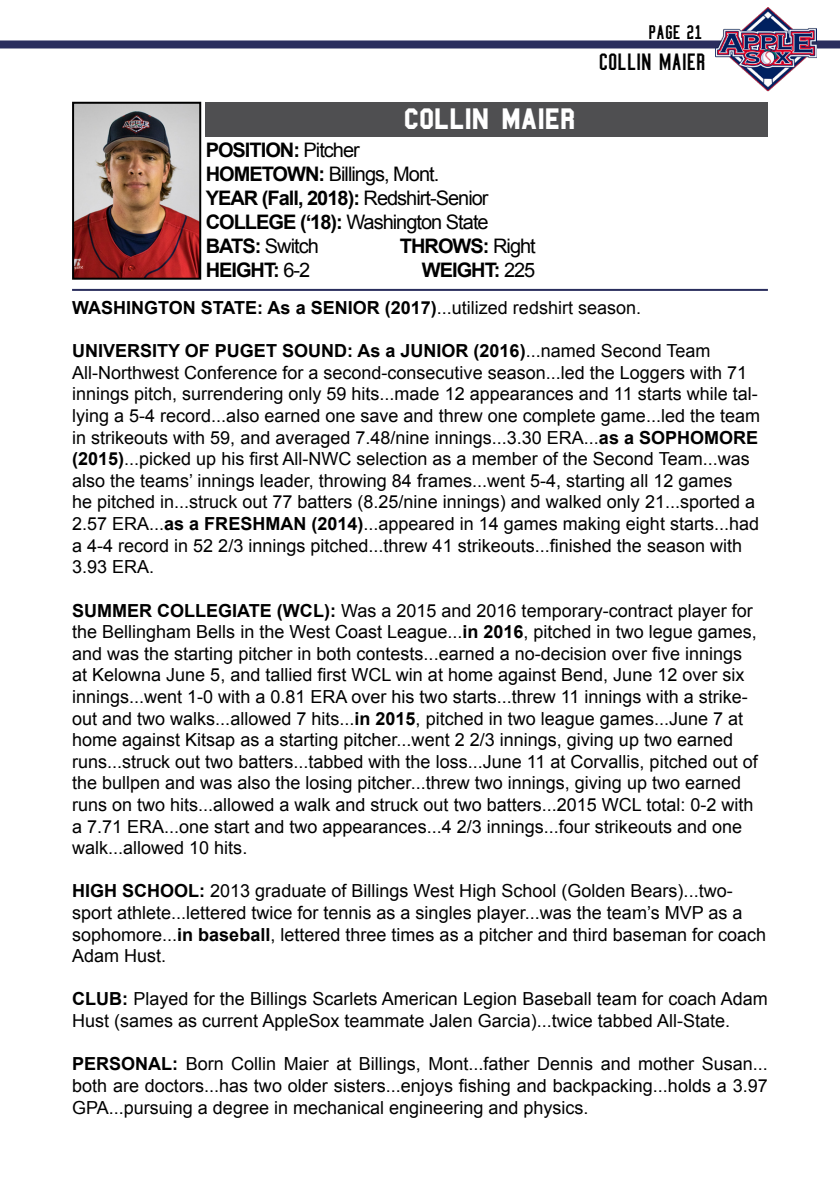
<style>
.page{position:relative;width:840px;height:1191px;background:#fff}
.page>*{position:absolute;margin:0;border:0;box-sizing:border-box;transform-origin:0 0}
.t1{font:700 30px "College";color:#fff}
.t2{font:24px "College Condensed";color:#000}
.t3{font:20px/24px "Arial";letter-spacing:-.05em;color:#000}
.t4{font:700 20px "Arial";letter-spacing:-.05em;color:#000}
.t5{font:20px "College Condensed";color:#000}
.t6{font:18px/21.6px "Arial";color:#000}
.t7{font:700 18px "Arial";color:#000}
.s1{font-weight:700}
.s2{font-weight:400}
</style>
<div class="page">
<div style="left:0;top:40px;width:839px;height:8px;background:#2a2e5e"></div>
<img style="left:715px;top:7px;width:101px;height:84px">
<div style="left:205px;top:102px;width:562px;height:35px;background:#4f4f51"></div>
<img style="left:75px;top:105px;width:123px;height:172px">
<div style="left:72px;top:102px;width:129px;height:178px;border:2px solid #000"></div>
<hr style="left:72px;top:289px;width:695px;height:2px;background:#2a2e5e">
<p class="t5" style="left:648px;top:22px;width:55px">PAGE 21</p>
<h1 class="t1" style="left:403px;top:104px;width:173px">COLLIN MAIER</h1>
<p class="t3" style="left:205px;top:138px;width:284px"><span class="s1">POSITION:</span> Pitcher<br><span class="s1">HOMETOWN:</span> Billings, Mont.<br><span class="s1">YEAR (Fall, 2018):</span> Redshirt-Senior<br><span class="s1">COLLEGE (‘18):</span> Washington State<br><span class="s1">BATS:</span> Switch</p>
<p class="t4" style="left:399px;top:233px;width:137px">THROWS: <span class="s2">Right</span></p>
<h2 class="t2" style="left:598px;top:50px;width:108px">COLLIN MAIER</h2>
<p class="t4" style="left:205px;top:257px;width:106px">HEIGHT: <span class="s2">6-2</span></p>
<p class="t4" style="left:421px;top:257px;width:115px">WEIGHT: <span class="s2">225</span></p>
<p class="t7" style="left:72px;top:296px;width:570px">WASHINGTON STATE: As a SENIOR (2017)<span class="s2">...utilized redshirt season.</span></p>
<p class="t6" style="left:72px;top:340px;width:689px"><span class="s1">UNIVERSITY OF PUGET SOUND: As a JUNIOR (2016)</span>...named Second Team All-Northwest Conference for a second-consecutive season...led the Loggers with 71 innings pitch, surrendering only 59 hits...made 12 appearances and 11 starts while tal&shy;lying a 5-4 record...also earned one save and threw one complete game...led the team in strikeouts with 59, and averaged 7.48/nine innings...3.30 ERA...<span class="s1">as a SOPHOMORE (2015)</span>...picked up his first All-NWC selection as a member of the Second Team...was also the teams’ innings leader, throwing 84 frames...went 5-4, starting all 12 games<br>he pitched in...struck out 77 batters (8.25/nine innings) and walked only 21...sported a 2.57 ERA...<span class="s1">as a FRESHMAN (2014)</span>...appeared in 14 games making eight starts...had a 4-4 record in 52 2/3 innings pitched...threw 41 strikeouts...finished the season with 3.93 ERA.</p>
<p class="t6" style="left:72px;top:599px;width:687px"><span class="s1">SUMMER COLLEGIATE (WCL):</span> Was a 2015 and 2016 temporary-contract player for the Bellingham Bells in the West Coast League...<span class="s1">in 2016</span>, pitched in two legue games, and was the starting pitcher in both contests...earned a no-decision over five innings at Kelowna June 5, and tallied first WCL win at home against Bend, June 12 over six innings...went 1-0 with a 0.81 ERA over his two starts...threw 11 innings with a strike&shy;out and two walks...allowed 7 hits...<span class="s1">in 2015</span>, pitched in two league games...June 7 at home against Kitsap as a starting pitcher...went 2 2/3 innings, giving up two earned runs...struck out two batters...tabbed with the loss...June 11 at Corvallis, pitched out of the bullpen and was also the losing pitcher...threw two innings, giving up two earned runs on two hits...allowed a walk and struck out two batters...2015 WCL total: 0-2 with a 7.71 ERA...one start and two appearances...4 2/3 innings...four strikeouts and one walk...allowed 10 hits.</p>
<p class="t6" style="left:72px;top:880px;width:695px"><span class="s1">HIGH SCHOOL:</span> 2013 graduate of Billings West High School (Golden Bears)...two&shy;sport athlete...lettered twice for tennis as a singles player...was the team’s MVP as a sophomore...<span class="s1">in baseball</span>, lettered three times as a pitcher and third baseman for coach Adam Hust.</p>
<p class="t6" style="left:72px;top:988px;width:697px"><span class="s1">CLUB:</span> Played for the Billings Scarlets American Legion Baseball team for coach Adam<br>Hust (sames as current AppleSox teammate Jalen Garcia)...twice tabbed All-State.</p>
<p class="t6" style="left:72px;top:1053px;width:697px;text-align:justify"><span class="s1">PERSONAL:</span> Born Collin Maier at Billings, Mont...father Dennis and mother Susan... both are doctors...has two older sisters...enjoys fishing and backpacking...holds a 3.97<br>GPA...pursuing a degree in mechanical engineering and physics.</p>
</div>
